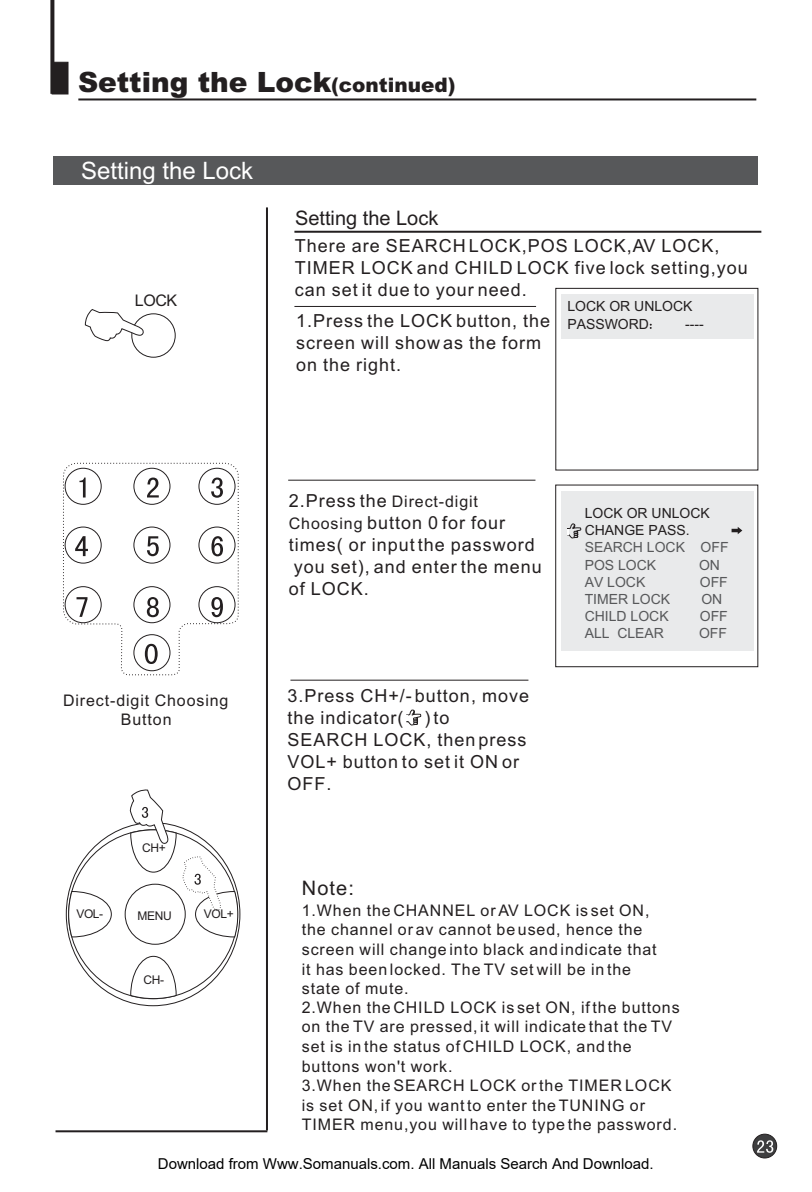
<style>
.page{position:relative;width:812px;height:1192px;background:#fff}
.page>*{position:absolute;margin:0;border:0;box-sizing:border-box;transform-origin:0 0}
.t1{font:900 28px "Arial";color:#231f20}
.t2{font:24px "Arial";color:#fff}
.t3{font:20px "Arial";color:#231f20}
.t4{font:18px/22.2px "Arial";letter-spacing:.055em;color:#231f20}
.t5{font:16px/19.6px "Arial";letter-spacing:.055em;color:#231f20;text-align:center}
.t6{font:15px "Arial";color:#000}
.t7{font:14px/17.2px "Arial";color:#57585a}
.t8{font:14px/17.2px "Arial";color:#231f20}
.t9{font:12px "Arial";letter-spacing:-.03em;color:#231f20}
.s1{font-size:20px}
.s2{font-size:18px}
.s3{font-size:16px}
</style>
<div class="page">
<div style="left:52px;top:62px;width:16px;height:32px;background:#231f20;border:1px solid #231f20"></div>
<svg style="left:50px;top:0;width:4px;height:94px"></svg>
<hr style="left:78px;top:98px;width:678px;height:2px;background:#231f20">
<div style="left:54px;top:156px;width:704px;height:29px;background:#57585a"></div>
<hr style="left:294px;top:231px;width:467px;height:2px;background:#231f20">
<hr style="left:288px;top:480px;width:247px;height:1px;background:#231f20">
<hr style="left:290px;top:680px;width:238px;height:1px;background:#231f20">
<svg style="left:406px;top:709px;width:15px;height:17px"></svg>
<hr style="left:266px;top:207px;width:2px;height:924px;background:#231f20">
<hr style="left:56px;top:1130px;width:211px;height:2px;background:#231f20">
<svg style="left:63px;top:463px;width:176px;height:212px"></svg>
<div style="left:132px;top:314px;width:43px;height:43px;border:1px solid #231f20;border-radius:50%"></div>
<svg style="left:85px;top:309px;width:59px;height:32px"></svg>
<svg style="left:66px;top:823px;width:174px;height:183px"></svg>
<div style="left:68px;top:830px;width:170px;height:169px;background:#fff;border:1px solid #231f20;border-radius:50%"></div>
<div style="left:125px;top:884px;width:60px;height:60px;background:#fff;border:1px solid #231f20;border-radius:50%"></div>
<svg style="left:68px;top:888px;width:44px;height:49px"></svg>
<svg style="left:130px;top:956px;width:47px;height:43px"></svg>
<svg style="left:130px;top:789px;width:108px;height:148px"></svg>
<div style="left:562px;top:294px;width:192px;height:45px;background:#e9eaeb"></div>
<div style="left:562px;top:492px;width:192px;height:159px;background:#e9eaeb"></div>
<svg style="left:567px;top:523px;width:14px;height:16px"></svg>
<div style="left:555px;top:485px;width:203px;height:182px;border:1px solid #231f20"></div>
<svg style="left:732px;top:527px;width:10px;height:7px"></svg>
<hr style="left:294px;top:306px;width:242px;height:1px;background:#231f20">
<div style="left:753px;top:1134px;width:24px;height:24px;background:#3e3e3f;border:1px solid #231f20;border-radius:50%"></div>
<svg style="left:757px;top:1140px;width:16px;height:13px"></svg>
<h1 class="t1" style="left:78px;top:72px;width:379px">Setting the Lock<span class="s1">(continued)</span></h1>
<h2 class="t2" style="left:81px;top:162px;width:174px">Setting the Lock</h2>
<p class="t5" style="left:135px;top:292px;width:44px">LOCK</p>
<p class="t3" style="left:295px;top:210px;width:145px">Setting the Lock</p>
<p class="t4" style="left:295px;top:236px;width:455px">There are SEARCH LOCK,POS LOCK,AV LOCK,<br>TIMER LOCK and CHILD LOCK five lock setting,you can set it due to your need.</p>
<p class="t4" style="left:296px;top:311px;width:256px">1.Press the LOCK button, the screen will show as the form on the right.</p>
<p class="t8" style="left:567px;top:299px;width:127px">LOCK OR UNLOCK<br>PASSWORD</p>
<p class="t8" style="left:685px;top:316px;width:20px">----</p>
<p class="t5" style="left:63px;top:692px;width:167px">Direct-digit Choosing<br>Button</p>
<p class="t9" style="left:142px;top:843px;width:25px">CH+</p>
<p class="t5" style="left:289px;top:493px;width:191px"><span class="s2">2.Press the</span> Direct-digit</p>
<p class="t4" style="left:289px;top:513px;width:255px"><span class="s3">Choosing</span> button 0 for four times( or input the password you set), and enter the menu of LOCK.</p>
<p class="t4" style="left:287px;top:686px;width:243px">3.Press CH+/- button, move the indicator( ) to<br>SEARCH LOCK, then press<br>VOL+ button to set it ON or<br>OFF.</p>
<p class="t8" style="left:585px;top:506px;width:127px">LOCK OR UNLOCK<br>CHANGE PASS.</p>
<p class="t7" style="left:585px;top:540px;width:145px">SEARCH LOCK OFF<br>POS LOCK</p>
<p class="t7" style="left:699px;top:557px;width:23px">ON</p>
<p class="t7" style="left:585px;top:575px;width:62px">AV LOCK</p>
<p class="t7" style="left:700px;top:575px;width:30px">OFF</p>
<p class="t7" style="left:585px;top:592px;width:87px">TIMER LOCK</p>
<p class="t7" style="left:701px;top:592px;width:23px">ON</p>
<p class="t7" style="left:585px;top:609px;width:86px">CHILD LOCK</p>
<p class="t7" style="left:700px;top:609px;width:30px">OFF</p>
<p class="t7" style="left:585px;top:626px;width:81px">ALL CLEAR</p>
<p class="t7" style="left:699px;top:626px;width:30px">OFF</p>
<p class="t3" style="left:302px;top:880px;width:54px">Note:</p>
<p class="t5" style="left:302px;top:902px;width:379px;text-align:left">1.When the CHANNEL or AV LOCK is set ON,<br>the channel or av cannot be used, hence the screen will change into black and indicate that<br>it has been locked. The TV set will be in the<br>state of mute.<br>2.When the CHILD LOCK is set ON, if the buttons on the TV are pressed, it will indicate that the TV set is in the status of CHILD LOCK, and the buttons won't work.<br>3.When the SEARCH LOCK or the TIMER LOCK is set ON, if you want to enter the TUNING or TIMER menu,you will have to type the password.</p>
<p class="t6" style="left:158px;top:1155px;width:497px">Download from Www.Somanuals.com. All Manuals Search And Download.</p>
<p class="t9" style="left:76px;top:910px;width:28px">VOL-</p>
<p class="t9" style="left:204px;top:910px;width:31px">VOL+</p>
<p class="t9" style="left:138px;top:911px;width:36px">MENU</p>
<p class="t9" style="left:144px;top:976px;width:22px">CH-</p>
</div>
